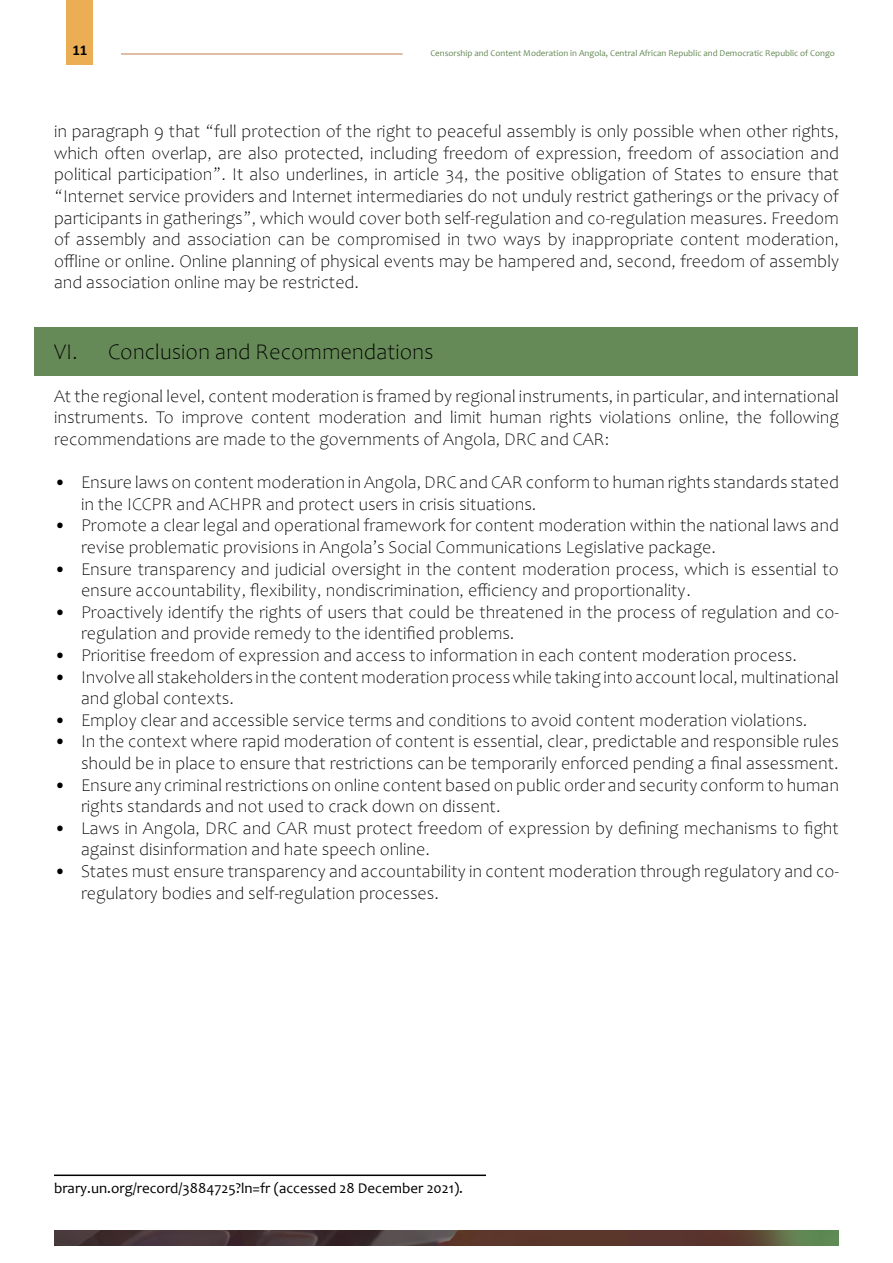
<style>
.page{position:relative;width:893px;height:1263px;background:#fff}
.page>*{position:absolute;margin:0;border:0;box-sizing:border-box;transform-origin:0 0}
.t1{font:300 22.5px "Candara";color:#000}
.t2{font:300 18px/21.6px "Candara";color:#000}
.t3{font:15px "Candara";color:#000}
.t4{font:700 15px "Calibri";color:#000}
.t5{font:9px "Candara";color:#668a57}
</style>
<div class="page">
<div style="left:66px;top:0;width:27px;height:65px;background:#ecae55"></div>
<hr style="left:121px;top:54px;width:282px;height:1px;background:#c07b4f">
<img style="left:54px;top:1230px;width:785px;height:15px">
<div style="left:35px;top:328px;width:823px;height:48px;background:#668a57"></div>
<hr style="left:54px;top:1174px;width:432px;height:2px;background:#000">
<p class="t4" style="left:72px;top:40px;width:17px">11</p>
<p class="t5" style="left:430px;top:48px;width:406px">Censorship and Content Moderation in Angola, Central African Republic and Democratic Republic of Congo</p>
<p class="t2" style="left:54px;top:121px;width:786px;text-align:justify">in paragraph 9 that “full protection of the right to peaceful assembly is only possible when other rights, which often overlap, are also protected, including freedom of expression, freedom of association and political participation”. It also underlines, in article 34, the positive obligation of States to ensure that “Internet service providers and Internet intermediaries do not unduly restrict gatherings or the privacy of participants in gatherings”, which would cover both self-regulation and co-regulation measures. Freedom of assembly and association can be compromised in two ways by inappropriate content moderation, offline or online. Online planning of physical events may be hampered and, second, freedom of assembly and association online may be restricted.</p>
<p class="t1" style="left:54px;top:339px;width:381px">VI. Conclusion and Recommendations</p>
<p class="t2" style="left:54px;top:385px;width:786px;text-align:justify">At the regional level, content moderation is framed by regional instruments, in particular, and international instruments. To improve content moderation and limit human rights violations online, the following recommendations are made to the governments of Angola, DRC and CAR:</p>
<p class="t2" style="left:81px;top:472px;width:759px;text-indent:-27px">• Ensure laws on content moderation in Angola, DRC and CAR conform to human rights standards stated in the ICCPR and ACHPR and protect users in crisis situations.</p>
<p class="t2" style="left:81px;top:515px;width:759px;text-indent:-27px">• Promote a clear legal and operational framework for content moderation within the national laws and revise problematic provisions in Angola’s Social Communications Legislative package.</p>
<p class="t2" style="left:81px;top:558px;width:759px;text-indent:-27px">• Ensure transparency and judicial oversight in the content moderation process, which is essential to ensure accountability, flexibility, nondiscrimination, efficiency and proportionality.</p>
<p class="t2" style="left:81px;top:601px;width:759px;text-indent:-27px">• Proactively identify the rights of users that could be threatened in the process of regulation and co&shy;regulation and provide remedy to the identified problems.</p>
<p class="t2" style="left:54px;top:645px;width:744px">• Prioritise freedom of expression and access to information in each content moderation process.</p>
<p class="t2" style="left:81px;top:666px;width:759px;text-indent:-27px">• Involve all stakeholders in the content moderation process while taking into account local, multinational and global contexts.</p>
<p class="t2" style="left:54px;top:709px;width:755px">• Employ clear and accessible service terms and conditions to avoid content moderation violations.</p>
<p class="t2" style="left:54px;top:731px;width:786px;text-align:right">• In the context where rapid moderation of content is essential, clear, predictable and responsible rules should be in place to ensure that restrictions can be temporarily enforced pending a final assessment.</p>
<p class="t2" style="left:81px;top:774px;width:759px;text-indent:-27px">• Ensure any criminal restrictions on online content based on public order and security conform to human rights standards and not used to crack down on dissent.</p>
<p class="t2" style="left:81px;top:817px;width:759px;text-indent:-27px">• Laws in Angola, DRC and CAR must protect freedom of expression by defining mechanisms to fight against disinformation and hate speech online.</p>
<p class="t2" style="left:81px;top:861px;width:759px;text-indent:-27px">• States must ensure transparency and accountability in content moderation through regulatory and co&shy;regulatory bodies and self-regulation processes.</p>
<p class="t3" style="left:54px;top:1179px;width:411px">brary.un.org/record/3884725?ln=fr (accessed 28 December 2021).</p>
</div>
